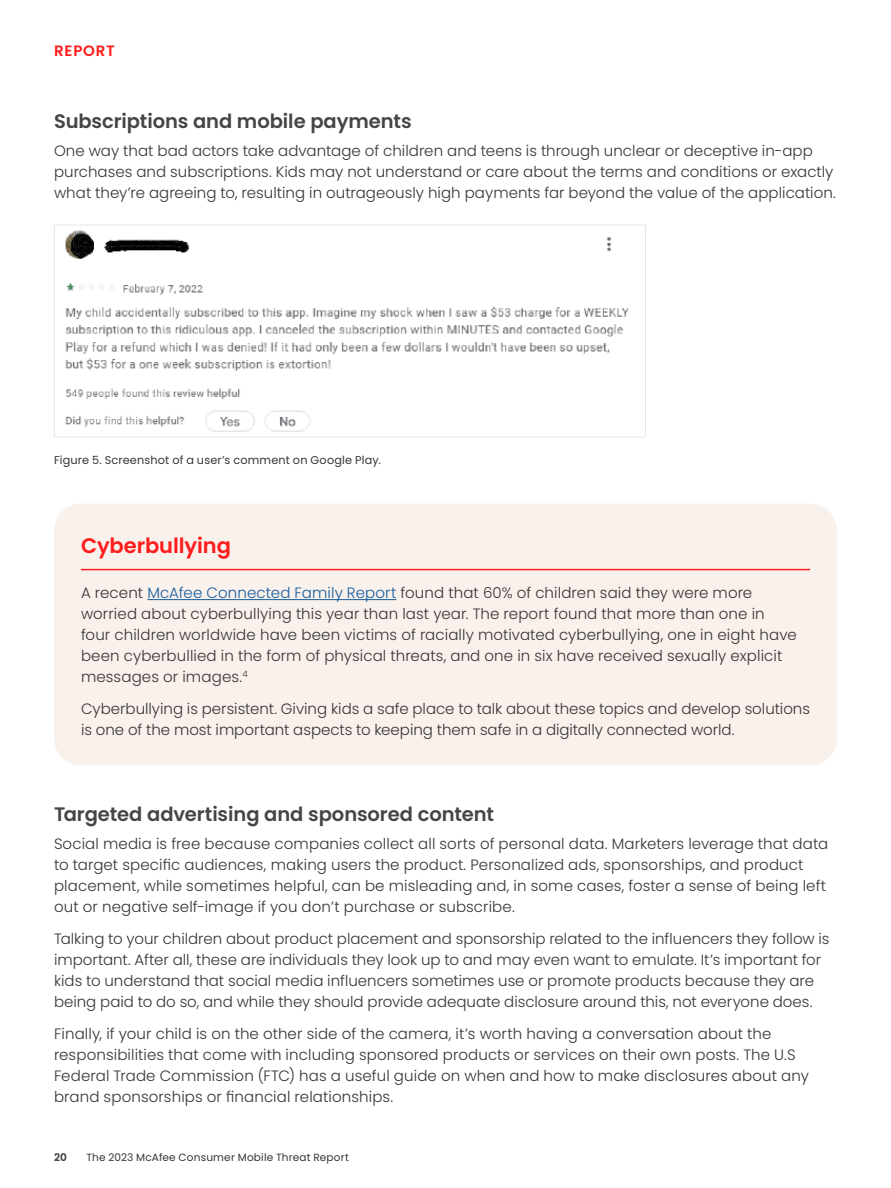
<style>
.page{position:relative;width:891px;height:1188px;background:#fff}
.page>*{position:absolute;margin:0;border:0;box-sizing:border-box;transform-origin:0 0}
.t1{font:600 21px "Poppins";letter-spacing:-.005em;color:#ff1c1c}
.t2{font:600 19.5px "Poppins";letter-spacing:-.005em;color:#454545}
.t3{font:300 15px/21px "Poppins";letter-spacing:.005em;color:#383434}
.t4{font:600 15px "Poppins";letter-spacing:.055em;color:#ff1c1c}
.t5{font:11.25px "Poppins";letter-spacing:.015em;color:#383434}
.t6{font:10.5px "Poppins";letter-spacing:.015em;color:#383434}
.t7{font:600 10.5px "Poppins";color:#383434}
.s1{color:#175d9e}
</style>
<div class="page">
<img style="left:65px;top:230px;width:564px;height:202px">
<div style="left:54px;top:225px;width:592px;height:213px;border:1px solid #e8e5e5"></div>
<div style="left:54px;top:504px;width:783px;height:261px;background:#f9f1ec;border-radius:27px"></div>
<hr style="left:81px;top:569px;width:729px;height:1px;background:#ff1c1c">
<hr style="left:147px;top:599px;width:249px;height:1px;background:#175d9e">
<p class="t4" style="left:54px;top:42px;width:62px">REPORT</p>
<h2 class="t2" style="left:54px;top:110px;width:359px">Subscriptions and mobile payments</h2>
<p class="t3" style="left:54px;top:141px;width:783px">One way that bad actors take advantage of children and teens is through unclear or deceptive in-app purchases and subscriptions. Kids may not understand or care about the terms and conditions or exactly what they’re agreeing to, resulting in outrageously high payments far beyond the value of the application.</p>
<p class="t5" style="left:54px;top:453px;width:328px">Figure 5. Screenshot of a user’s comment on Google Play.</p>
<h1 class="t1" style="left:81px;top:533px;width:152px">Cyberbullying</h1>
<p class="t3" style="left:81px;top:583px;width:717px">A recent <span class="s1">McAfee Connected Family Report</span> found that 60% of children said they were more worried about cyberbullying this year than last year. The report found that more than one in four children worldwide have been victims of racially motivated cyberbullying, one in eight have been cyberbullied in the form of physical threats, and one in six have received sexually explicit messages or images.<sup>4</sup></p>
<p class="t3" style="left:81px;top:699px;width:731px">Cyberbullying is persistent. Giving kids a safe place to talk about these topics and develop solutions is one of the most important aspects to keeping them safe in a digitally connected world.</p>
<h2 class="t2" style="left:54px;top:803px;width:442px">Targeted advertising and sponsored content</h2>
<p class="t3" style="left:54px;top:833px;width:776px">Social media is free because companies collect all sorts of personal data. Marketers leverage that data to target specific audiences, making users the product. Personalized ads, sponsorships, and product placement, while sometimes helpful, can be misleading and, in some cases, foster a sense of being left out or negative self-image if you don’t purchase or subscribe.</p>
<p class="t3" style="left:54px;top:928px;width:777px">Talking to your children about product placement and sponsorship related to the influencers they follow is important. After all, these are individuals they look up to and may even want to emulate. It’s important for kids to understand that social media influencers sometimes use or promote products because they are being paid to do so, and while they should provide adequate disclosure around this, not everyone does.</p>
<p class="t3" style="left:54px;top:1023px;width:756px">Finally, if your child is on the other side of the camera, it’s worth having a conversation about the responsibilities that come with including sponsored products or services on their own posts. The U.S Federal Trade Commission (FTC) has a useful guide on when and how to make disclosures about any brand sponsorships or financial relationships.</p>
<p class="t7" style="left:54px;top:1152px;width:15px">20</p>
<p class="t6" style="left:86px;top:1152px;width:264px">The 2023 McAfee Consumer Mobile Threat Report</p>
</div>
